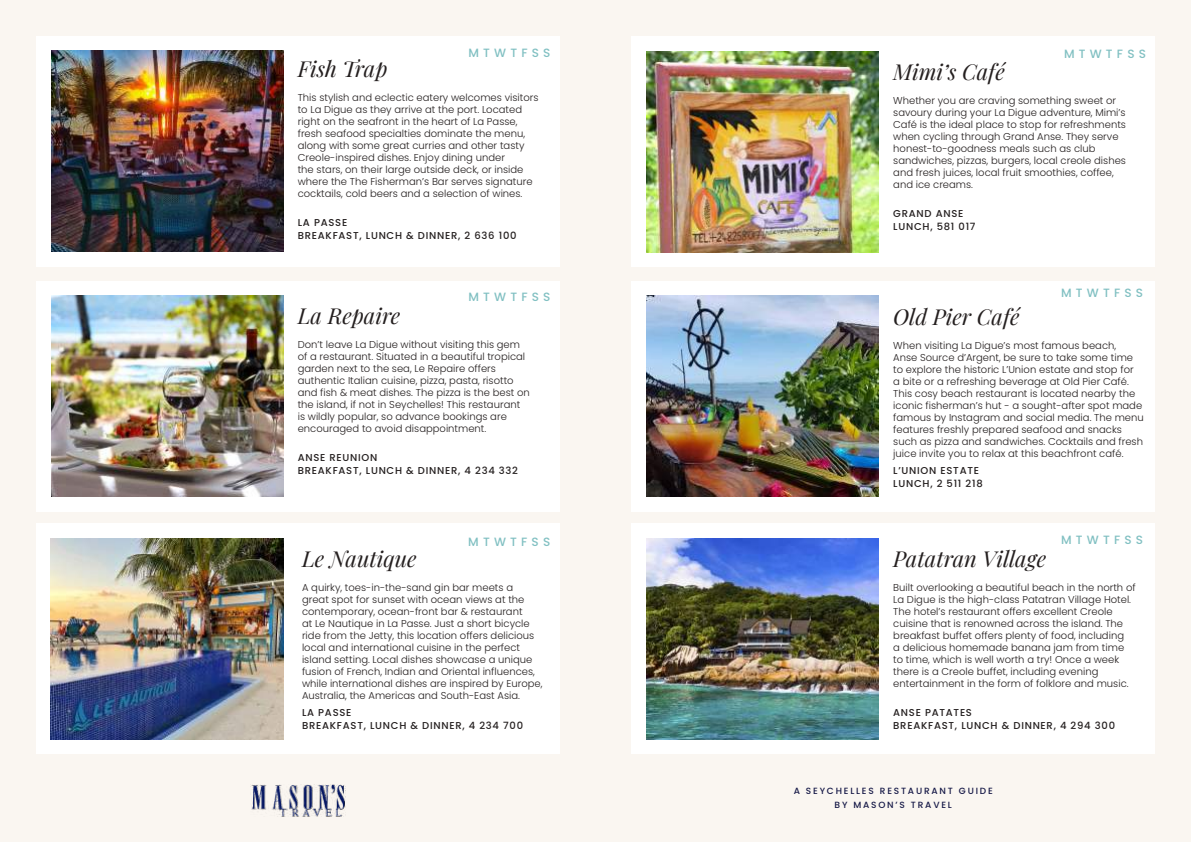
<style>
.page{position:relative;width:1191px;height:842px;background:#faf6f1}
.page>*{position:absolute;margin:0;border:0;box-sizing:border-box;transform-origin:0 0}
.t1{font:italic 22px "Playfair Display";color:#241f1f}
.t2{font:500 12px "Poppins";letter-spacing:.35em;color:#81c0c2}
.t3{font:300 10px/12px "Poppins";color:#241f1f}
.t4{font:500 10px/13px "Poppins";letter-spacing:.075em;color:#241f1f}
.t5{font:500 9px/14px "Poppins";letter-spacing:.2em;color:#161947;text-align:center}
</style>
<div class="page">
<div style="left:36px;top:523px;width:523px;height:231px;background:#fff"></div>
<div style="left:631px;top:36px;width:524px;height:231px;background:#fff"></div>
<img style="left:51px;top:538px;width:232px;height:201px">
<img style="left:646px;top:51px;width:232px;height:201px">
<div style="left:631px;top:281px;width:524px;height:230px;background:#fff"></div>
<div style="left:631px;top:523px;width:524px;height:231px;background:#fff"></div>
<img style="left:646px;top:296px;width:232px;height:201px">
<img style="left:646px;top:538px;width:232px;height:201px">
<img style="left:250px;top:784px;width:95px;height:33px">
<div style="left:36px;top:281px;width:523px;height:230px;background:#fff"></div>
<img style="left:51px;top:295px;width:232px;height:201px">
<div style="left:36px;top:36px;width:523px;height:231px;background:#fff"></div>
<img style="left:51px;top:51px;width:232px;height:201px">
<p class="t2" style="left:468px;top:45px;width:83px">MTWTFSS</p>
<h1 class="t1" style="left:298px;top:52px;width:91px">Fish Trap</h1>
<p class="t3" style="left:298px;top:92px;width:242px">This stylish and eclectic eatery welcomes visitors to La Digue as they arrive at the port. Located right on the seafront in the heart of La Passe, fresh seafood specialties dominate the menu, along with some great curries and other tasty Creole-inspired dishes. Enjoy dining under<br>the stars, on their large outside deck, or inside where the The Fisherman’s Bar serves signature cocktails, cold beers and a selection of wines.</p>
<p class="t4" style="left:298px;top:216px;width:220px">LA PASSE<br>BREAKFAST, LUNCH &amp; DINNER, 2 636 100</p>
<p class="t2" style="left:468px;top:289px;width:83px">MTWTFSS</p>
<h1 class="t1" style="left:298px;top:299px;width:104px">La Repaire</h1>
<p class="t3" style="left:298px;top:339px;width:233px">Don’t leave La Digue without visiting this gem of a restaurant. Situated in a beautiful tropical garden next to the sea, Le Repaire offers authentic Italian cuisine, pizza, pasta, risotto and fish &amp; meat dishes. The pizza is the best on the island, if not in Seychelles! This restaurant is wildly popular, so advance bookings are encouraged to avoid disappointment.</p>
<p class="t4" style="left:298px;top:451px;width:222px">ANSE REUNION<br>BREAKFAST, LUNCH &amp; DINNER, 4 234 332</p>
<p class="t2" style="left:468px;top:534px;width:83px">MTWTFSS</p>
<h1 class="t1" style="left:302px;top:542px;width:116px">Le Nautique</h1>
<p class="t3" style="left:302px;top:582px;width:242px">A quirky, toes-in-the-sand gin bar meets a<br>great spot for sunset with ocean views at the contemporary, ocean-front bar &amp; restaurant<br>at Le Nautique in La Passe. Just a short bicycle ride from the Jetty, this location offers delicious local and international cuisine in the perfect island setting. Local dishes showcase a unique fusion of French, Indian and Oriental influences, while international dishes are inspired by Europe, Australia, the Americas and South-East Asia.</p>
<p class="t4" style="left:302px;top:706px;width:223px">LA PASSE<br>BREAKFAST, LUNCH &amp; DINNER, 4 234 700</p>
<p class="t2" style="left:1064px;top:47px;width:83px">MTWTFSS</p>
<h1 class="t1" style="left:893px;top:55px;width:113px">Mimi’s Café</h1>
<p class="t3" style="left:893px;top:95px;width:234px">Whether you are craving something sweet or savoury during your La Digue adventure, Mimi’s Café is the ideal place to stop for refreshments when cycling through Grand Anse. They serve honest-to-goodness meals such as club sandwiches, pizzas, burgers, local creole dishes and fresh juices, local fruit smoothies, coffee, and ice creams.</p>
<p class="t4" style="left:893px;top:207px;width:84px">GRAND ANSE<br>LUNCH, 581 017</p>
<p class="t2" style="left:1061px;top:286px;width:83px">MTWTFSS</p>
<h1 class="t1" style="left:893px;top:299px;width:128px">Old Pier Café</h1>
<p class="t3" style="left:893px;top:339px;width:252px">When visiting La Digue’s most famous beach,<br>Anse Source d’Argent, be sure to take some time to explore the historic L’Union estate and stop for<br>a bite or a refreshing beverage at Old Pier Café.<br>This cosy beach restaurant is located nearby the iconic fisherman’s hut - a sought-after spot made famous by Instagram and social media. The menu features freshly prepared seafood and snacks such as pizza and sandwiches. Cocktails and fresh juice invite you to relax at this beachfront café.</p>
<p class="t4" style="left:893px;top:464px;width:91px">L’UNION ESTATE<br>LUNCH, 2 511 218</p>
<p class="t2" style="left:1061px;top:533px;width:83px">MTWTFSS</p>
<h1 class="t1" style="left:893px;top:542px;width:154px">Patatran Village</h1>
<p class="t3" style="left:893px;top:582px;width:244px">Built overlooking a beautiful beach in the north of La Digue is the high-class Patatran Village Hotel.<br>The hotel’s restaurant offers excellent Creole cuisine that is renowned across the island. The breakfast buffet offers plenty of food, including<br>a delicious homemade banana jam from time to time, which is well worth a try! Once a week there is a Creole buffet, including evening entertainment in the form of folklore and music.</p>
<p class="t4" style="left:893px;top:706px;width:223px">ANSE PATATES<br>BREAKFAST, LUNCH &amp; DINNER, 4 294 300</p>
<p class="t5" style="left:793px;top:784px;width:201px">A SEYCHELLES RESTAURANT GUIDE<br>BY MASON’S TRAVEL</p>
</div>
